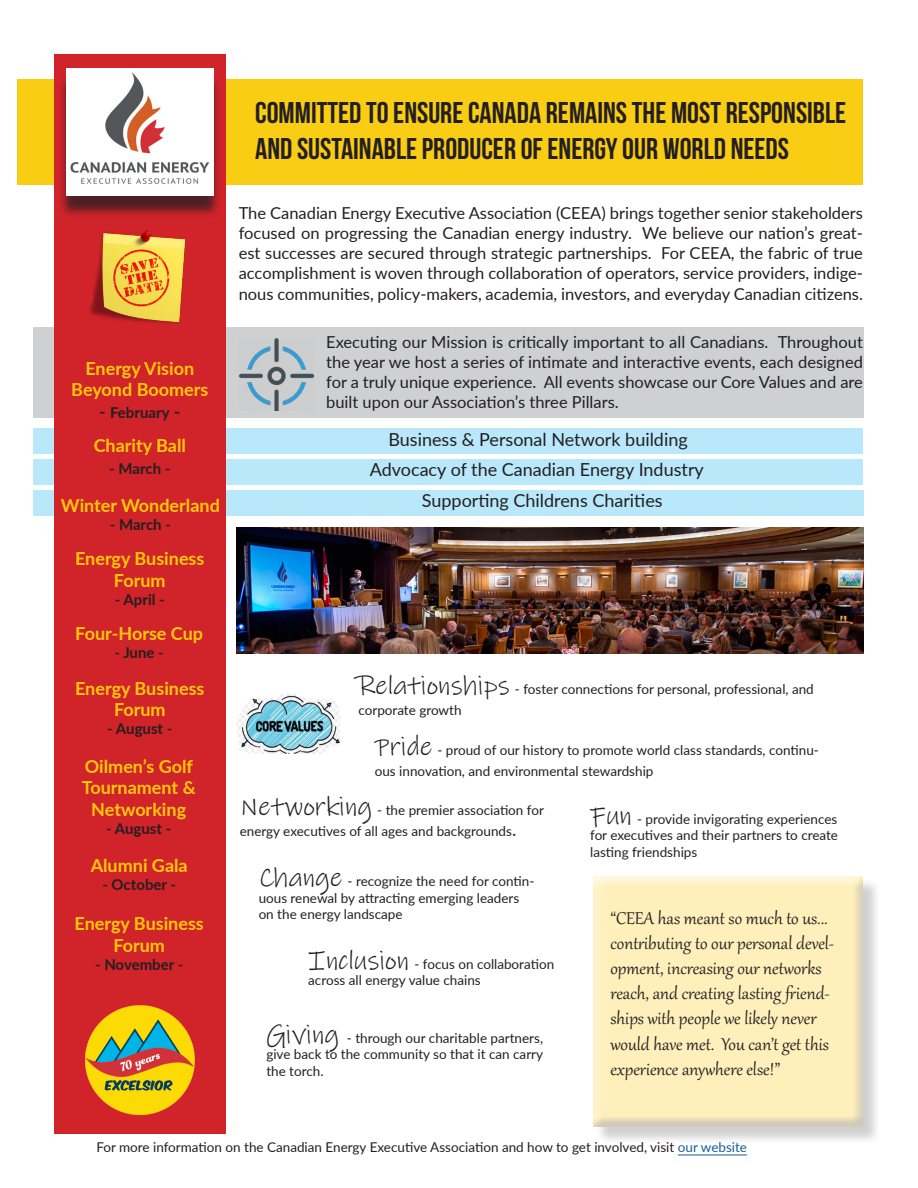
<style>
.page{position:relative;width:918px;height:1188px;background:#fff}
.page>*{position:absolute;margin:0;border:0;box-sizing:border-box;transform-origin:0 0}
.t1{font:30px/36px "Bebas Neue";color:#231f20}
.t2{font:21px/25.2px "Gabriola";color:#231f20}
.t3{font:700 18px/21.6px "Lato";color:#fec80b;text-align:center}
.t4{font:18px "Lato";color:#231f20}
.t5{font:16.5px/19.8px "Lato";color:#231f20;text-align:justify}
.t6{font:700 15px "Lato";color:#231f20}
.t7{font:13.5px/16.2px "Lato";color:#231f20}
.s1{font-size:18px}
.s2{font-family:"Ink Free";font-size:27px}
.s3{color:#175d9e}
</style>
<div class="page">
<div style="left:33px;top:490px;width:831px;height:26px;background:#b8e8fa"></div>
<div style="left:33px;top:459px;width:830px;height:26px;background:#b8e8fa"></div>
<div style="left:33px;top:428px;width:830px;height:26px;background:#b8e8fa"></div>
<div style="left:595px;top:878px;width:287px;height:267px;background:#231f20;opacity:.75"></div>
<div style="left:592px;top:876px;width:272px;height:250px;background:#231f20;opacity:.75"></div>
<div style="left:33px;top:327px;width:831px;height:91px;background:#cfd0d2"></div>
<div style="left:17px;top:79px;width:846px;height:105px;background:#facd15"></div>
<div style="left:54px;top:54px;width:172px;height:1080px;background:#d1232a"></div>
<img style="left:85px;top:1005px;width:110px;height:111px">
<div style="left:58px;top:76px;width:163px;height:143px;background:#231f20;opacity:.75"></div>
<img style="left:66px;top:69px;width:147px;height:126px">
<img style="left:239px;top:338px;width:76px;height:73px">
<img style="left:237px;top:528px;width:626px;height:126px">
<img style="left:89px;top:230px;width:97px;height:94px">
<img style="left:237px;top:694px;width:103px;height:60px">
<hr style="left:678px;top:1155px;width:69px;height:1px;background:#175d9e">
<p class="t3" style="left:85px;top:357px;width:110px">Energy Vision</p>
<p class="t3" style="left:71px;top:378px;width:139px">Beyond Boomers</p>
<p class="t6" style="left:99px;top:401px;width:83px"><span class="s1">-</span> February <span class="s1">-</span></p>
<p class="t3" style="left:94px;top:434px;width:94px">Charity Ball</p>
<p class="t6" style="left:109px;top:457px;width:63px">- March -</p>
<p class="t3" style="left:61px;top:493px;width:161px">Winter Wonderland</p>
<p class="t6" style="left:110px;top:513px;width:63px">- March -</p>
<p class="t3" style="left:75px;top:547px;width:131px">Energy Business<br>Forum</p>
<p class="t6" style="left:115px;top:588px;width:52px">- April -</p>
<p class="t3" style="left:75px;top:622px;width:129px">Four-Horse Cup</p>
<p class="t6" style="left:115px;top:641px;width:51px">- June -</p>
<p class="t3" style="left:75px;top:676px;width:131px">Energy Business<br>Forum</p>
<p class="t6" style="left:107px;top:718px;width:67px">- August -</p>
<p class="t3" style="left:82px;top:754px;width:115px">Oilmen’s Golf<br>Tournament &amp;<br>Networking</p>
<p class="t6" style="left:106px;top:817px;width:67px">- August -</p>
<p class="t3" style="left:91px;top:854px;width:99px">Alumni Gala</p>
<p class="t6" style="left:102px;top:874px;width:75px">- October -</p>
<p class="t3" style="left:75px;top:912px;width:131px">Energy Business<br>Forum</p>
<p class="t6" style="left:95px;top:953px;width:90px">- November -</p>
<p class="t1" style="left:255px;top:94px;width:593px">COMMITTED TO ENSURE CANADA REMAINS THE MOST RESPONSIBLE<br>AND SUSTAINABLE PRODUCER OF ENERGY OUR WORLD NEEDS</p>
<p class="t5" style="left:239px;top:203px;width:626px">The Canadian Energy Executive Association (CEEA) brings together senior stakeholders focused on progressing the Canadian energy industry. We believe our nation’s great&shy;est successes are secured through strategic partnerships. For CEEA, the fabric of true accomplishment is woven through collaboration of operators, service providers, indige-</p>
<p class="t5" style="left:239px;top:284px;width:626px">nous communities, policy-makers, academia, investors, and everyday Canadian citizens.</p>
<p class="t5" style="left:326px;top:332px;width:538px">Executing our Mission is critically important to all Canadians. Throughout the year we host a series of intimate and interactive events, each designed for a truly unique experience. All events showcase our Core Values and are built upon our Association’s three Pillars.</p>
<p class="t4" style="left:388px;top:426px;width:301px">Business &amp; Personal Network building</p>
<p class="t4" style="left:370px;top:457px;width:336px">Advocacy of the Canadian Energy Industry</p>
<p class="t4" style="left:422px;top:488px;width:242px">Supporting Childrens Charities</p>
<p class="t7" style="left:358px;top:677px;width:457px;line-height:21.6px"><span class="s2">Relationships</span> - foster connections for personal, professional, and corporate growth</p>
<p class="t7" style="left:375px;top:739px;width:446px;line-height:21.6px"><span class="s2">Pride</span> - proud of our history to promote world class standards, continu&shy;ous innovation, and environmental stewardship</p>
<p class="t7" style="left:240px;top:798px;width:306px;line-height:21.6px"><span class="s2">Networking</span> - the premier association for energy executives of all ages and backgrounds<span class="s1">.</span></p>
<p class="t7" style="left:590px;top:811px;width:249px;text-align:justify"><span class="s2">Fun</span> - provide invigorating experiences for executives and their partners to create lasting friendships</p>
<p class="t7" style="left:259px;top:873px;width:277px"><span class="s2">Change</span> - recognize the need for contin&shy;uous renewal by attracting emerging leaders on the energy landscape</p>
<p class="t7" style="left:308px;top:956px;width:248px"><span class="s2">Inclusion</span> - focus on collaboration across all energy value chains</p>
<p class="t7" style="left:266px;top:1030px;width:278px;text-align:justify"><span class="s2">Giving</span> - through our charitable partners, give back to the community so that it can carry the torch.</p>
<p class="t2" style="left:610px;top:904px;width:225px">“CEEA has meant so much to us... contributing to our personal devel&shy;opment, increasing our networks reach, and creating lasting friend&shy;ships with people we likely never would have met. You can’t get this experience anywhere else!”</p>
<p class="t7" style="left:96px;top:1138px;width:652px">For more information on the Canadian Energy Executive Association and how to get involved, visit <span class="s3">our website</span></p>
</div>
